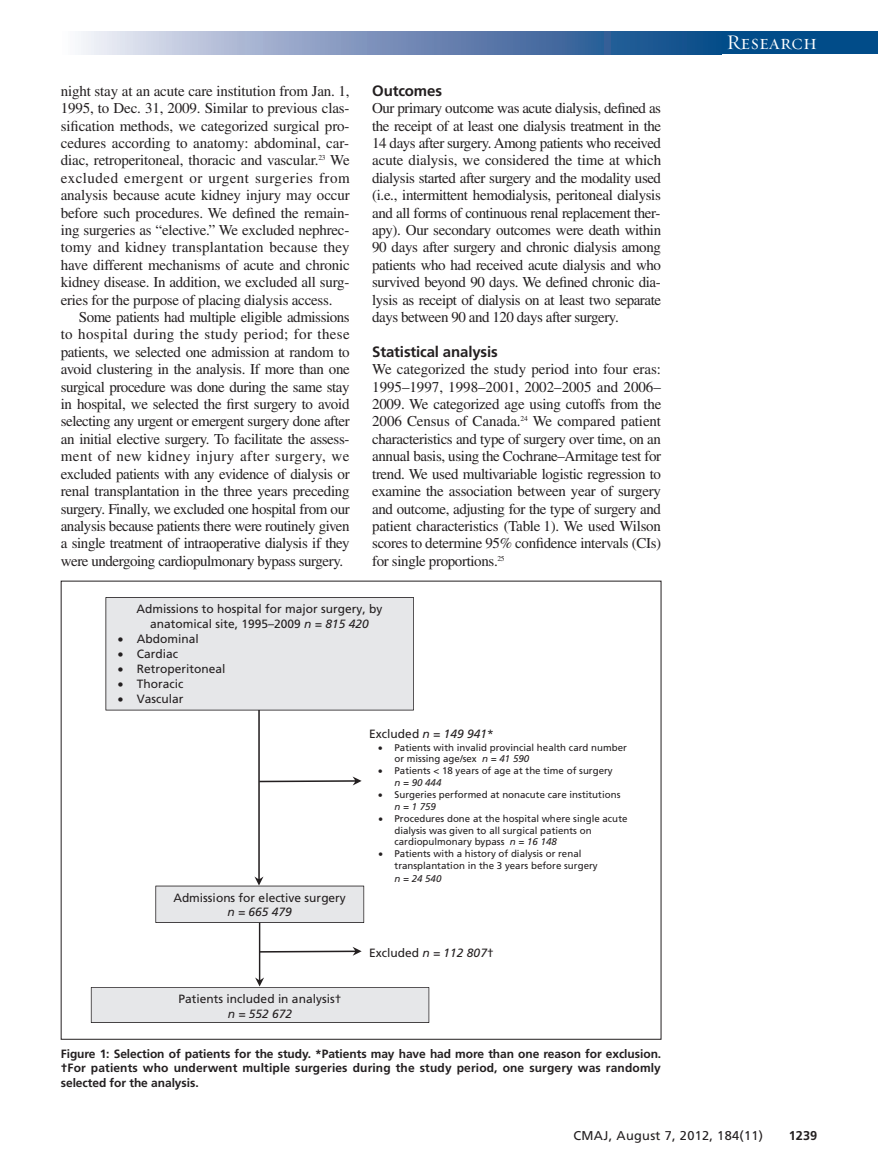
<style>
.page{position:relative;width:878px;height:1175px;background:#fff}
.page>*{position:absolute;margin:0;border:0;box-sizing:border-box;transform-origin:0 0}
.t1{font:21px "Requiem Display HTF Small Caps";letter-spacing:.005em;color:#fff}
.t2{font:15px/17.4px "Times LT Std";letter-spacing:-.03em;color:#231f20;text-align:justify}
.t3{font:700 15px "Frutiger LT Std";letter-spacing:-.01em;color:#231f20}
.t4{font:12.75px "Frutiger LT Std";letter-spacing:.025em;color:#231f20}
.t5{font:700 12.75px "Frutiger LT Std";color:#231f20}
.t6{font:12px/14.2px "Frutiger";color:#231f20;text-align:center}
.t7{font:700 12px/14.2px "Frutiger LT Std";letter-spacing:.01em;color:#231f20;text-align:justify}
.t8{font:italic 12px "Frutiger";color:#231f20}
.t9{font:9.75px/11.6px "Frutiger";color:#231f20}
.t10{font:italic 9.75px "Frutiger";color:#231f20}
.s1{font-style:italic}
</style>
<div class="page">
<div style="left:715px;top:32px;width:163px;height:22px;background:#014c89"></div>
<svg style="left:81px;top:32px;width:634px;height:22px;background:#7792ba"></svg>
<svg style="left:91px;top:597px;width:338px;height:426px"></svg>
<div style="left:364px;top:940px;width:205px;height:23px;background:#fff"></div>
<p class="t2" style="left:61px;top:84px;width:290px">night stay at an acute care institution from Jan. 1, 1995, to Dec. 31, 2009. Similar to previous clas&shy;sification methods, we categorized surgical pro&shy;cedures according to anatomy: abdominal, car&shy;diac, retroperitoneal, thoracic and vascular.<sup>23</sup> We excluded emergent or urgent surgeries from analysis because acute kidney injury may occur before such procedures. We defined the remain&shy;ing surgeries as “elective.” We ex cluded nephrec&shy;tomy and kidney transplantation because they have different mechanisms of acute and chronic kidney disease. In addition, we excluded all surg&shy;eries for the purpose of placing dialysis access.</p>
<p class="t2" style="left:61px;top:310px;width:290px;text-indent:18px">Some patients had multiple eligible admissions to hospital during the study period; for these patients, we selected one admission at random to avoid clustering in the analysis. If more than one surgical procedure was done during the same stay in hospital, we selected the first surgery to avoid selecting any urgent or emergent surgery done after an initial elective surgery. To facilitate the assess&shy;ment of new kidney injury after surgery, we excluded patients with any evidence of dialysis or renal transplantation in the three years preceding surgery. Finally, we excluded one hospital from our analysis because patients there were routinely given a single treatment of intraoperative dialysis if they were un dergoing cardiopulmonary bypass surgery.</p>
<p class="t3" style="left:372px;top:84px;width:71px">Outcomes</p>
<p class="t2" style="left:372px;top:101px;width:290px">Our primary outcome was acute dialysis, defined as the receipt of at least one dialysis treatment in the 14 days after surgery. Among patients who received acute dialysis, we considered the time at which dialysis started after surgery and the modality used (i.e., intermittent hemodialysis, peritoneal dialysis and all forms of continuous renal replacement ther&shy;apy). Our secondary outcomes were death within 90 days after surgery and chronic dialysis among patients who had received acute dialysis and who survived beyond 90 days. We defined chronic dia - lysis as receipt of dialysis on at least two separate days between 90 and 120 days after surgery.</p>
<p class="t3" style="left:372px;top:345px;width:127px">Statistical analysis</p>
<p class="t2" style="left:372px;top:362px;width:290px">We categorized the study period into four eras:<br>1995–1997, 1998–2001, 2002–2005 and 2006– 2009. We categorized age using cutoffs from the 2006 Census of Canada.<sup>24</sup> We compared patient characteristics and type of surgery over time, on an annual basis, using the Cochrane–Armitage test for trend. We used multivariable logistic regression to examine the association between year of surgery and outcome, adjusting for the type of surgery and patient characteristics (Table 1). We used Wilson scores to determine 95% confidence intervals (CIs) for single proportions.<sup>25</sup></p>
<p class="t6" style="left:136px;top:603px;width:247px">Admissions to hospital for major surgery, by anatomical site, 1995–2009 <span class="s1">n = 815 420</span></p>
<p class="t6" style="left:118px;top:632px;width:82px">• Abdominal</p>
<p class="t6" style="left:118px;top:647px;width:62px">• Cardiac</p>
<p class="t6" style="left:118px;top:662px;width:109px">• Retroperitoneal</p>
<p class="t6" style="left:118px;top:678px;width:67px">• Thoracic</p>
<p class="t6" style="left:118px;top:693px;width:67px">• Vascular</p>
<p class="t6" style="left:173px;top:891px;width:174px">Admissions for elective surgery</p>
<p class="t8" style="left:227px;top:907px;width:66px">n = 665 479</p>
<p class="t6" style="left:179px;top:993px;width:164px">Patients included in analysis†</p>
<p class="t8" style="left:228px;top:1008px;width:66px">n = 552 672</p>
<p class="t6" style="left:369px;top:727px;width:126px">Excluded <span class="s1">n = 149 941</span>*</p>
<p class="t9" style="left:394px;top:742px;width:234px;text-indent:-16px">• Patients with invalid provincial health card number or missing age/sex <span class="s1">n = 41 590</span></p>
<p class="t9" style="left:394px;top:766px;width:220px;text-indent:-16px">• Patients &lt; 18 years of age at the time of surgery <span class="s1">n = 90 444</span></p>
<p class="t9" style="left:394px;top:790px;width:227px;text-indent:-16px">• Surgeries performed at nonacute care institutions <span class="s1">n = 1 759</span></p>
<p class="t9" style="left:394px;top:813px;width:234px;text-indent:-16px">• Procedures done at the hospital where single acute dialysis was given to all surgical patients on cardiopulmonary bypass <span class="s1">n = 16 148</span></p>
<p class="t9" style="left:394px;top:849px;width:205px;text-indent:-16px">• Patients with a history of dialysis or renal transplantation in the 3 years before surgery</p>
<p class="t10" style="left:394px;top:874px;width:48px">n = 24 540</p>
<p class="t6" style="left:369px;top:946px;width:126px">Excluded <span class="s1">n = 112 807</span>†</p>
<p class="t7" style="left:61px;top:1047px;width:602px">Figure 1: Selection of patients for the study. *Patients may have had more than one reason for exclusion. †For patients who underwent multiple surgeries during the study period, one surgery was randomly selected for the analysis.</p>
<h1 class="t1" style="left:726px;top:30px;width:92px">Research</h1>
<p class="t4" style="left:573px;top:1130px;width:191px">CMAJ, August 7, 2012, 184(11)</p>
<p class="t5" style="left:788px;top:1130px;width:30px">1239</p>
</div>
